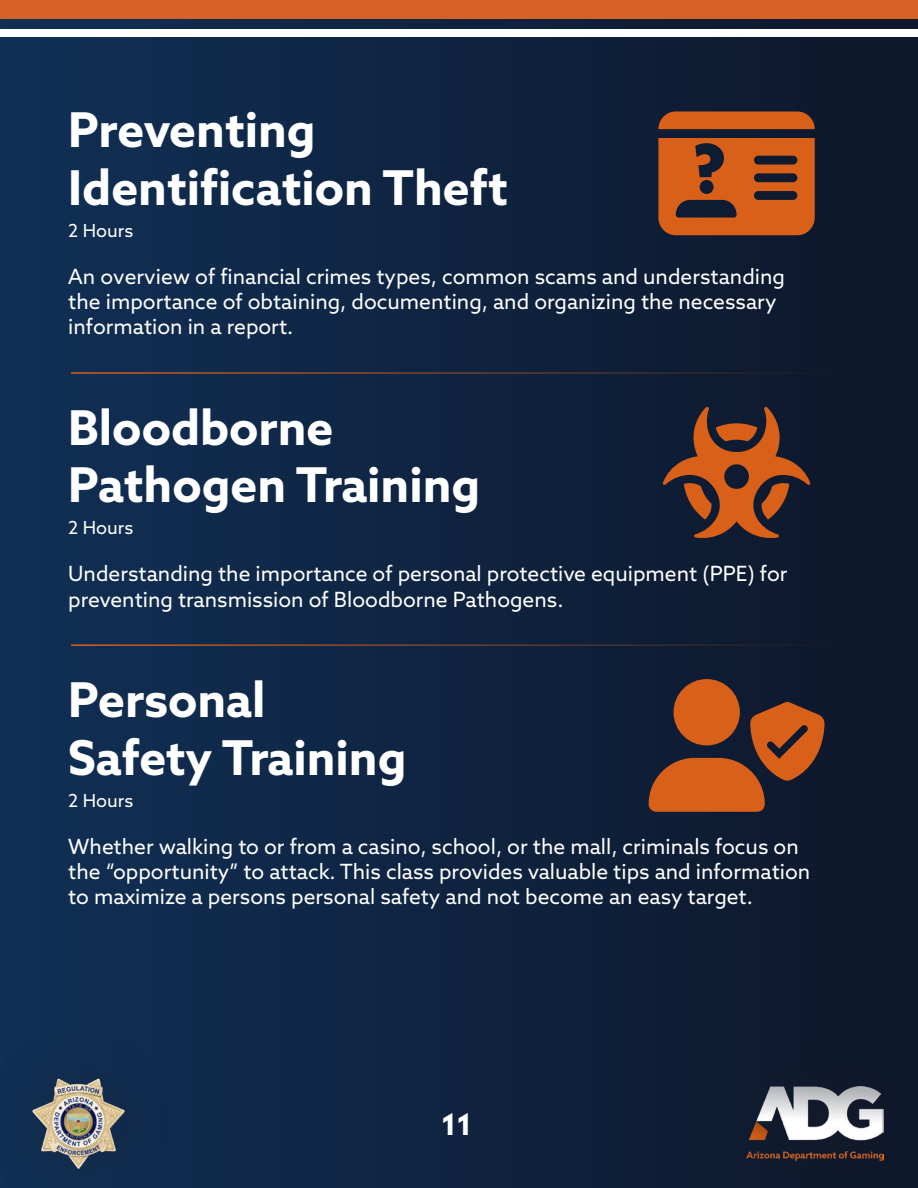
<style>
.page{position:relative;width:918px;height:1188px;background:#fff}
.page>*{position:absolute;margin:0;border:0;box-sizing:border-box;transform-origin:0 0}
.Paragraph_Style_1{font:700 48px/57.6px "Azo Sans";color:#fff}
.t1{font:700 30px "Azo Sans";color:#fff}
.Paragraph_Style_1-2{font:21px/25.2px "Azo Sans";color:#fff}
.Paragraph_Style_1-3{font:18px "Azo Sans";color:#fff}
</style>
<div class="page">
<div style="left:0;top:0;width:918px;height:1188px;background:linear-gradient(to right,#103056,#0e172a)"></div>
<div style="left:0;top:0;width:918px;height:19px;background:#d66227"></div>
<div style="left:0;top:30px;width:918px;height:7px;background:#fff"></div>
<div style="left:0;top:1022px;width:179px;height:166px;background:#102c4f"></div>
<img style="left:32px;top:1078px;width:93px;height:91px">
<div style="left:691px;top:1027px;width:227px;height:161px;background:#0e1a2e"></div>
<img style="left:747px;top:1087px;width:137px;height:73px">
<hr style="left:71px;top:372px;width:765px;height:2px;background:#d86018">
<hr style="left:71px;top:644px;width:765px;height:2px;background:#d86018">
<svg style="left:658px;top:111px;width:157px;height:18px;background:#c85a19"></svg>
<svg style="left:658px;top:138px;width:157px;height:97px;background:#af521d"></svg>
<svg style="left:663px;top:407px;width:147px;height:132px;background:#613727"></svg>
<svg style="left:649px;top:679px;width:176px;height:133px;background:#7a4023"></svg>
<p class="Paragraph_Style_1" style="left:68px;top:100px;width:441px">Preventing<br>Identification Theft</p>
<p class="Paragraph_Style_1-3" style="left:68px;top:219px;width:67px">2 Hours</p>
<p class="Paragraph_Style_1-2" style="left:68px;top:263px;width:718px">An overview of financial crimes types, common scams and understanding the importance of obtaining, documenting, and organizing the necessary information in a report.</p>
<p class="Paragraph_Style_1" style="left:68px;top:398px;width:267px">Bloodborne</p>
<p class="Paragraph_Style_1" style="left:68px;top:456px;width:414px">Pathogen Training</p>
<p class="Paragraph_Style_1-3" style="left:68px;top:516px;width:67px">2 Hours</p>
<p class="Paragraph_Style_1-2" style="left:68px;top:561px;width:721px">Understanding the importance of personal protective equipment (PPE) for preventing transmission of Bloodborne Pathogens.</p>
<p class="Paragraph_Style_1" style="left:68px;top:670px;width:199px">Personal</p>
<p class="Paragraph_Style_1" style="left:68px;top:728px;width:340px">Safety Training</p>
<p class="Paragraph_Style_1-3" style="left:68px;top:789px;width:67px">2 Hours</p>
<p class="Paragraph_Style_1-2" style="left:68px;top:833px;width:744px">Whether walking to or from a casino, school, or the mall, criminals focus on the “opportunity” to attack. This class provides valuable tips and information to maximize a persons personal safety and not become an easy target.</p>
<p class="t1" style="left:442px;top:1105px;width:33px">11</p>
</div>
